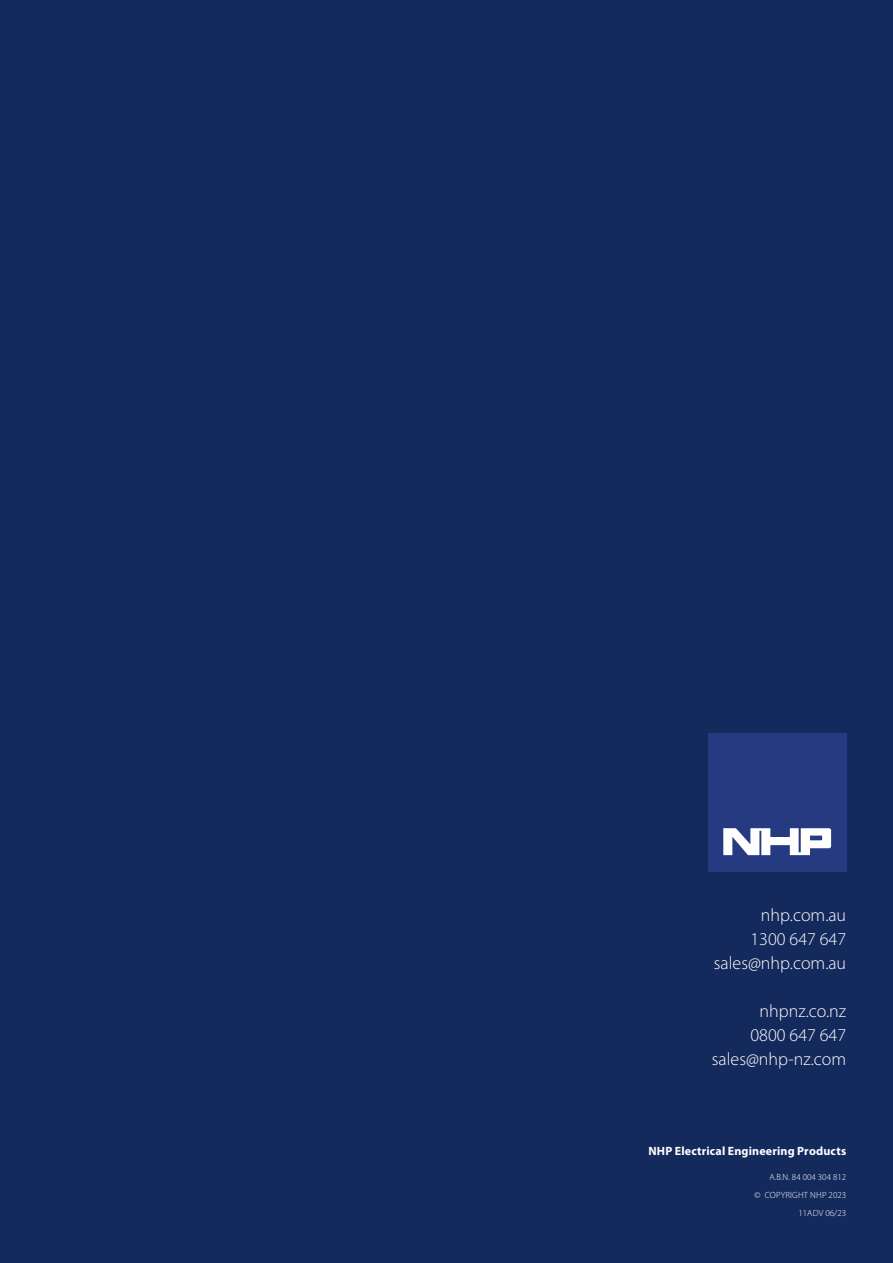
<style>
.page{position:relative;width:893px;height:1263px;background:#152a5c}
.page>*{position:absolute;margin:0;border:0;box-sizing:border-box;transform-origin:0 0}
.t1{font:300 18px/24px "Myriad Pro";color:#fff;text-align:right}
.t2{font:700 12px "Myriad Pro";letter-spacing:.015em;color:#fff}
.t3{font:300 9px/18px "Myriad Pro";color:#fff;text-align:right}
</style>
<div class="page">
<div style="left:708px;top:733px;width:138px;height:138px;background:#253a80"></div>
<svg style="left:723px;top:828px;width:108px;height:27px"></svg>
<p class="t1" style="left:714px;top:902px;width:134px">nhp.com.au<br>1300 647 647 sales@nhp.com.au</p>
<p class="t1" style="left:712px;top:998px;width:136px">nhpnz.co.nz<br>0800 647 647 sales@nhp-nz.com</p>
<p class="t2" style="left:648px;top:1143px;width:199px">NHP Electrical Engineering Products</p>
<p class="t3" style="left:755px;top:1168px;width:93px">A.B.N. 84 004 304 812<br>© COPYRIGHT NHP 2023<br>11ADV 06/23</p>
</div>
